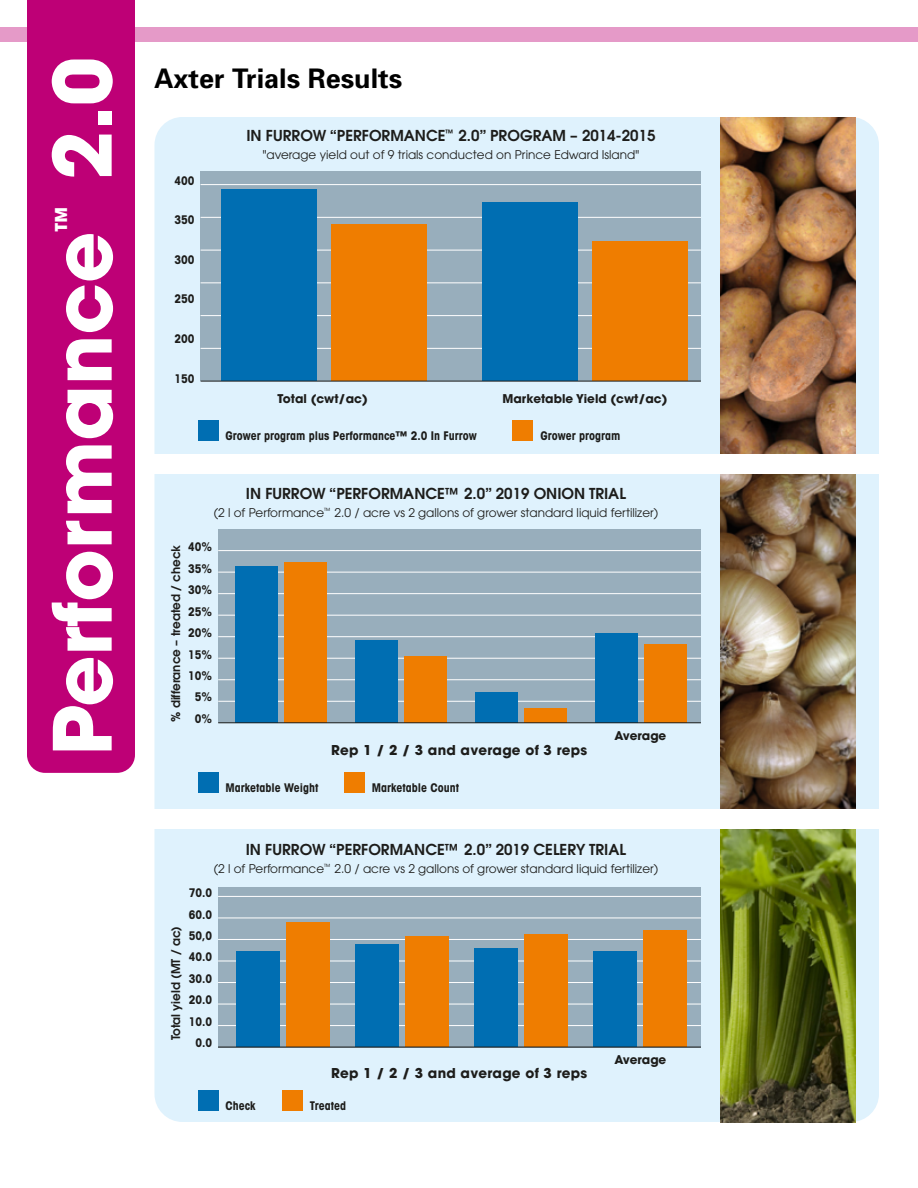
<style>
.page{position:relative;width:918px;height:1188px;background:#fff}
.page>*{position:absolute;margin:0;border:0;box-sizing:border-box;transform-origin:0 0}
.t1{font:700 79.5px "Avant Garde";color:#fff}
.t2{font:700 27.15px "Avant Garde";color:#fff}
.t3{font:700 27px "Univers";color:#000}
.t4{font:600 15px "Avant Garde";color:#1d1d1b}
.t5{font:700 13.5px "Avant Garde";letter-spacing:.02em;color:#1d1d1b}
.t6{font:12px "Avant Garde";color:#1d1d1b}
.t7{font:700 condensed 12px/21.5px "Avant Garde";color:#1d1d1b;text-align:center}
.t8{font:700 12px "Avant Garde";color:#1d1d1b}
.t9{font:600 12px "Avant Garde";color:#1d1d1b}
</style>
<div class="page">
<div style="left:27px;top:0;width:108px;height:773px;background:#be0076"></div>
<svg style="left:0;top:27px;width:918px;height:15px;background:#e087be"></svg>
<div style="left:154px;top:117px;width:725px;height:1005px;background:#dff2fd;border-radius:28px"></div>
<img style="left:720px;top:118px;width:135px;height:336px">
<img style="left:720px;top:473px;width:135px;height:336px">
<img style="left:720px;top:829px;width:135px;height:294px">
<div style="left:154px;top:454px;width:725px;height:19px;background:#fff"></div>
<div style="left:154px;top:809px;width:725px;height:20px;background:#fff"></div>
<div style="left:218px;top:530px;width:483px;height:193px;background:#98aebc"></div>
<div style="left:201px;top:171px;width:500px;height:210px;background:#98aebc"></div>
<div style="left:218px;top:887px;width:483px;height:161px;background:#98aebc"></div>
<hr style="left:218px;top:896px;width:483px;height:1px;background:#fff">
<hr style="left:218px;top:918px;width:483px;height:1px;background:#fff">
<hr style="left:218px;top:939px;width:483px;height:1px;background:#fff">
<hr style="left:218px;top:961px;width:483px;height:1px;background:#fff">
<hr style="left:218px;top:982px;width:483px;height:1px;background:#fff">
<hr style="left:218px;top:1004px;width:483px;height:1px;background:#fff">
<hr style="left:218px;top:1025px;width:483px;height:1px;background:#fff">
<div style="left:236px;top:952px;width:43px;height:95px;background:#006eb2"></div>
<div style="left:286px;top:922px;width:43px;height:125px;background:#ef7d00"></div>
<div style="left:355px;top:944px;width:43px;height:103px;background:#006eb2"></div>
<div style="left:405px;top:936px;width:43px;height:111px;background:#ef7d00"></div>
<div style="left:474px;top:948px;width:44px;height:99px;background:#006eb2"></div>
<div style="left:524px;top:934px;width:44px;height:113px;background:#ef7d00"></div>
<div style="left:593px;top:952px;width:44px;height:95px;background:#006eb2"></div>
<div style="left:643px;top:930px;width:44px;height:117px;background:#ef7d00"></div>
<div style="left:198px;top:1090px;width:20px;height:20px;background:#006eb2"></div>
<div style="left:283px;top:1090px;width:20px;height:20px;background:#ef7d00"></div>
<hr style="left:218px;top:1047px;width:483px;height:1px;background:#1d1d1b">
<hr style="left:218px;top:572px;width:483px;height:1px;background:#fff">
<hr style="left:218px;top:550px;width:483px;height:1px;background:#fff">
<hr style="left:218px;top:593px;width:483px;height:1px;background:#fff">
<hr style="left:218px;top:615px;width:483px;height:1px;background:#fff">
<hr style="left:218px;top:636px;width:483px;height:1px;background:#fff">
<hr style="left:218px;top:658px;width:483px;height:1px;background:#fff">
<hr style="left:218px;top:679px;width:483px;height:1px;background:#fff">
<hr style="left:218px;top:701px;width:483px;height:1px;background:#fff">
<div style="left:235px;top:566px;width:43px;height:157px;background:#006eb2"></div>
<div style="left:284px;top:562px;width:43px;height:161px;background:#ef7d00"></div>
<div style="left:355px;top:641px;width:43px;height:82px;background:#006eb2"></div>
<div style="left:404px;top:656px;width:43px;height:67px;background:#ef7d00"></div>
<div style="left:475px;top:692px;width:43px;height:31px;background:#006eb2"></div>
<div style="left:524px;top:708px;width:43px;height:15px;background:#ef7d00"></div>
<div style="left:595px;top:633px;width:42px;height:90px;background:#006eb2"></div>
<div style="left:644px;top:644px;width:42px;height:79px;background:#ef7d00"></div>
<div style="left:198px;top:772px;width:20px;height:20px;background:#006eb2"></div>
<div style="left:344px;top:772px;width:21px;height:20px;background:#ef7d00"></div>
<hr style="left:218px;top:722px;width:483px;height:1px;background:#1d1d1b">
<hr style="left:201px;top:184px;width:500px;height:1px;background:#fff">
<hr style="left:201px;top:217px;width:500px;height:1px;background:#fff">
<hr style="left:201px;top:250px;width:500px;height:1px;background:#fff">
<hr style="left:201px;top:282px;width:500px;height:1px;background:#fff">
<hr style="left:201px;top:315px;width:500px;height:1px;background:#fff">
<hr style="left:201px;top:348px;width:500px;height:1px;background:#fff">
<div style="left:221px;top:190px;width:96px;height:191px;background:#006eb2"></div>
<div style="left:331px;top:224px;width:95px;height:157px;background:#ef7d00"></div>
<div style="left:483px;top:202px;width:95px;height:179px;background:#006eb2"></div>
<div style="left:592px;top:241px;width:96px;height:140px;background:#ef7d00"></div>
<div style="left:198px;top:420px;width:20px;height:20px;background:#006eb2"></div>
<div style="left:513px;top:420px;width:20px;height:20px;background:#ef7d00"></div>
<hr style="left:201px;top:381px;width:500px;height:1px;background:#1d1d1b">
<h1 class="t1" style="left:31px;top:180px;width:125px;rotate:-90deg">2.0</h1>
<h2 class="t2" style="left:48px;top:232px;width:28px;rotate:-90deg">™</h2>
<h1 class="t1" style="left:31px;top:756px;width:526px;rotate:-90deg">Performance</h1>
<h3 class="t3" style="left:154px;top:61px;width:250px">Axter Trials Results</h3>
<p class="t7" style="left:175px;top:169px;width:22px">400</p>
<p class="t7" style="left:175px;top:209px;width:22px">350</p>
<p class="t7" style="left:175px;top:248px;width:22px">300</p>
<p class="t7" style="left:175px;top:288px;width:22px">250</p>
<p class="t7" style="left:175px;top:328px;width:22px">200</p>
<p class="t7" style="left:175px;top:367px;width:22px">150</p>
<p class="t4" style="left:246px;top:125px;width:411px">IN FURROW “PERFORMANCE<sup>™</sup> 2.0” PROGRAM – 2014-2015</p>
<p class="t6" style="left:263px;top:148px;width:378px">"average yield out of 9 trials conducted on Prince Edward Island"</p>
<p class="t8" style="left:278px;top:391px;width:92px">Total (cwt/ac)</p>
<p class="t8" style="left:503px;top:391px;width:166px">Marketable Yield (cwt/ac)</p>
<p class="t7" style="left:225px;top:424px;width:253px">Grower program plus Performance™ 2.0 In Furrow</p>
<p class="t7" style="left:541px;top:424px;width:81px">Grower program</p>
<p class="t4" style="left:246px;top:483px;width:382px">IN FURROW “PERFORMANCE™ 2.0” 2019 ONION TRIAL</p>
<p class="t6" style="left:214px;top:505px;width:446px">(2 l of Performance<sup>™</sup> 2.0 / acre vs 2 gallons of grower standard liquid fertilizer)</p>
<p class="t7" style="left:188px;top:536px;width:26px">40%<br>35%<br>30%<br>25%<br>20%<br>15%<br>10%<br>5%<br>0%</p>
<p class="t9" style="left:168px;top:722px;width:179px;rotate:-90deg">% differance – treated / check</p>
<p class="t5" style="left:331px;top:741px;width:258px">Rep 1 / 2 / 3 and average of 3 reps</p>
<p class="t7" style="left:225px;top:777px;width:95px">Marketable Weight</p>
<p class="t7" style="left:372px;top:777px;width:89px">Marketable Count</p>
<p class="t8" style="left:615px;top:728px;width:53px">Average</p>
<p class="t4" style="left:246px;top:840px;width:382px">IN FURROW “PERFORMANCE™ 2.0” 2019 CELERY TRIAL</p>
<p class="t6" style="left:214px;top:862px;width:446px">(2 l of Performance<sup>™</sup> 2.0 / acre vs 2 gallons of grower standard liquid fertilizer)</p>
<p class="t7" style="left:189px;top:882px;width:25px">70.0<br>60.0<br>50,0<br>40.0<br>30.0<br>20.0<br>10.0<br>0.0</p>
<p class="t9" style="left:168px;top:1040px;width:116px;rotate:-90deg">Total yield (MT / ac)</p>
<p class="t5" style="left:331px;top:1064px;width:258px">Rep 1 / 2 / 3 and average of 3 reps</p>
<p class="t7" style="left:225px;top:1095px;width:31px">Check</p>
<p class="t7" style="left:310px;top:1095px;width:38px">Treated</p>
<p class="t8" style="left:615px;top:1052px;width:53px">Average</p>
</div>
